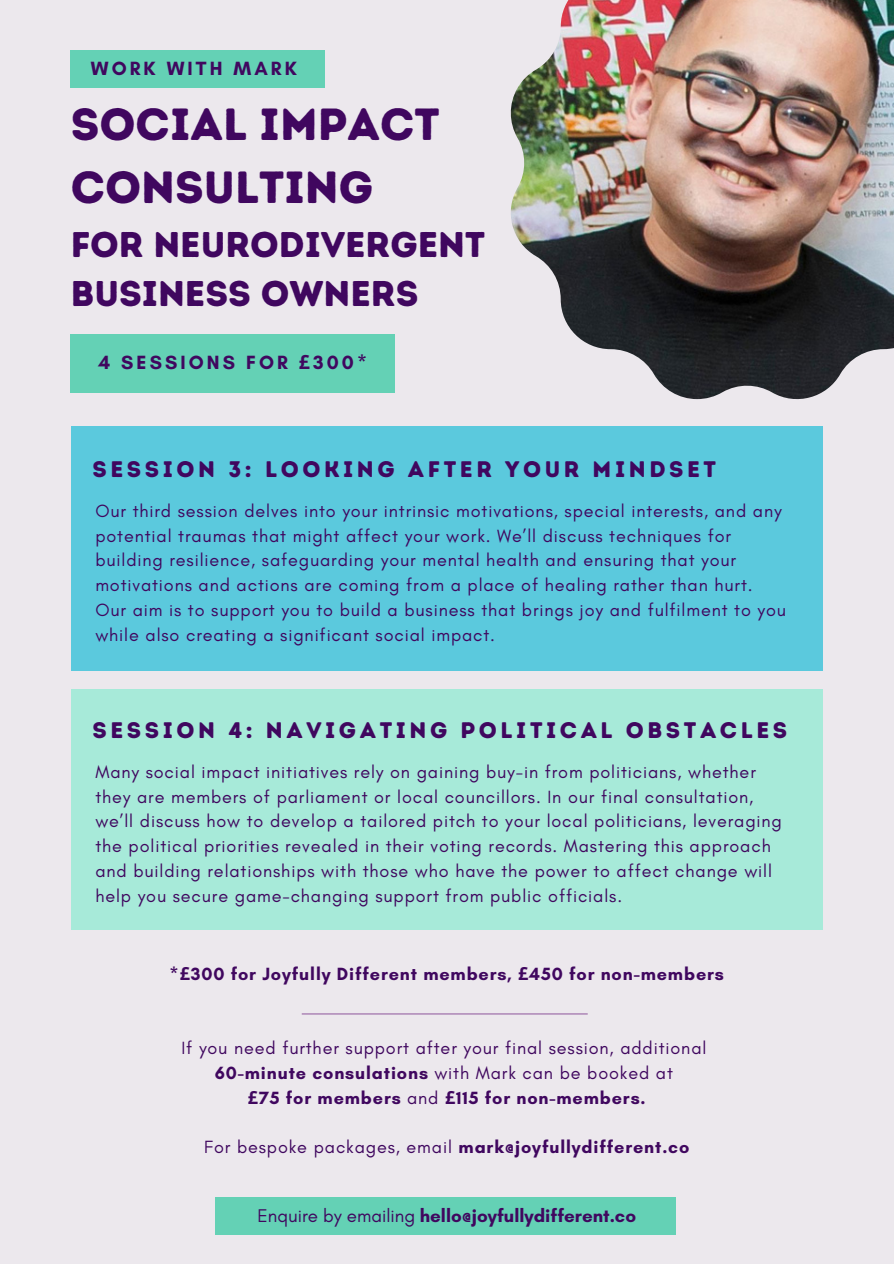
<style>
.page{position:relative;width:894px;height:1264px;background:#fff}
.page>*{position:absolute;margin:0;border:0;box-sizing:border-box;transform-origin:0 0}
.t1{font:45px/62.7px "Intro Rust Base";color:#40075f}
.t2{font:35.7px/49.8px "Intro Rust Base";color:#40075f}
.t3{font:22.5px "Intro Rust Base";letter-spacing:.16em;color:#40075f}
.t4{font:700 19.5px "Glacial Indifference";letter-spacing:.16em;color:#40075f}
.t5{font:700 18.75px "Glacial Indifference";color:#40075f}
.t6{font:18px/24.8px "Glacial Indifference";letter-spacing:.05em;color:#40075f}
.t7{font:700 18px "Glacial Indifference";letter-spacing:.05em;color:#40075f}
.s1{font-family:"Noto Sans"}
.s2{font-weight:400}
</style>
<div class="page">
<div style="left:0;top:0;width:893px;height:1263px;background:#ece8ed"></div>
<div style="left:71px;top:51px;width:254px;height:37px;background:#64d1b5"></div>
<img style="left:510px;top:0;width:383px;height:399px">
<div style="left:71px;top:426px;width:751px;height:244px;background:#5bc9dd"></div>
<div style="left:71px;top:689px;width:751px;height:241px;background:#a7ead9"></div>
<div style="left:215px;top:1197px;width:461px;height:37px;background:#64d1b5"></div>
<div style="left:71px;top:334px;width:323px;height:58px;background:#64d1b5"></div>
<hr style="left:302px;top:1013px;width:285px;height:1px;background:#9765a5">
<h1 class="t4" style="left:91px;top:57px;width:207px">WORK WITH MARK</h1>
<h3 class="t1" style="left:71px;top:93px;width:370px">SOCIAL IMPACT<br>CONSULTING</h3>
<h3 class="t2" style="left:71px;top:219px;width:416px">FOR NEURODIVERGENT<br>BUSINESS OWNERS</h3>
<p class="t4" style="left:98px;top:350px;width:270px">4 SESSIONS FOR <span class="s1">£</span>300*</p>
<h2 class="t3" style="left:92px;top:455px;width:625px">SESSION 3: LOOKING AFTER YOUR MINDSET</h2>
<p class="t6" style="left:95px;top:498px;width:687px">Our third session delves into your intrinsic motivations, special interests, and any potential traumas that might affect your work. We’ll discuss techniques for building resilience, safeguarding your mental health and ensuring that your motivations and actions are coming from a place of healing rather than hurt.</p>
<h2 class="t6" style="left:95px;top:597px;width:692px">Our aim is to support you to build a business that brings joy and fulfilment to you while also creating a significant social impact.</h2>
<p class="t3" style="left:92px;top:716px;width:696px">SESSION 4: NAVIGATING POLITICAL OBSTACLES</p>
<p class="t6" style="left:95px;top:759px;width:688px">Many social impact initiatives rely on gaining buy-in from politicians, whether they are members of parliament or local councillors. In our final consultation, we’ll discuss how to develop a tailored pitch to your local politicians, leveraging the political priorities revealed in their voting records. Mastering this approach and building relationships with those who have the power to affect change will help you secure game-changing support from public officials.</p>
<h4 class="t7" style="left:169px;top:962px;width:555px">*<span class="s1">£</span>300 for Joyfully Different members, <span class="s1">£</span>450 for non-members</h4>
<p class="t6" style="left:181px;top:1035px;width:526px">If you need further support after your final session, additional</p>
<p class="t7" style="left:215px;top:1061px;width:459px">60-minute consulations <span class="s2">with Mark can be booked at</span></p>
<p class="t7" style="left:248px;top:1086px;width:399px"><span class="s1">£</span>75 for members <span class="s2">and</span> <span class="s1">£</span>115 for non-members.</p>
<p class="t7" style="left:204px;top:1136px;width:486px"><span class="s2">For bespoke packages, email</span> mark@joyfullydifferent.co</p>
<h3 class="t5" style="left:257px;top:1204px;width:380px"><span class="s2">Enquire by emailing</span> hello@joyfullydifferent.co</h3>
</div>
